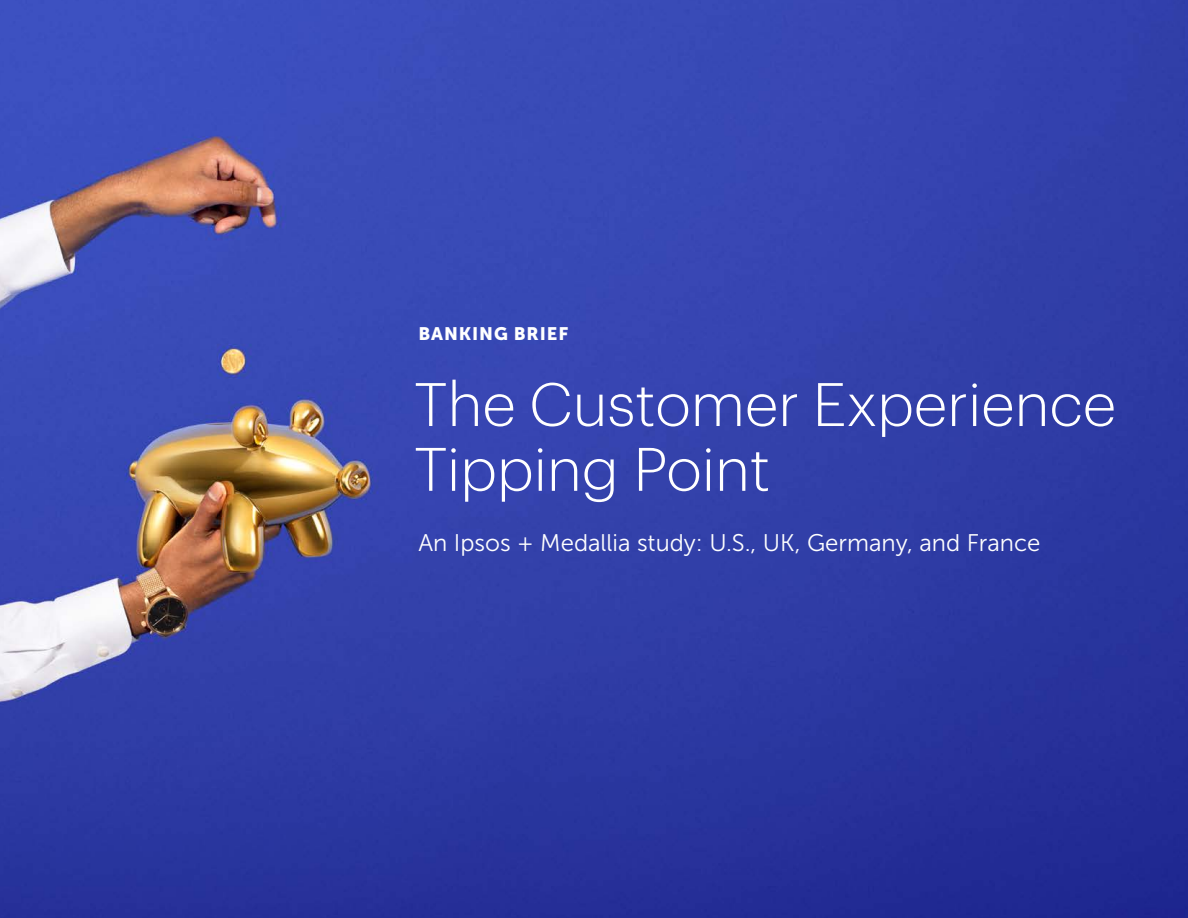
<style>
.page{position:relative;width:1188px;height:918px;background:#fff}
.page>*{position:absolute;margin:0;border:0;box-sizing:border-box;transform-origin:0 0}
.t1{font:300 60px/64.8px "Graphik";color:#fff}
.t2{font:24px "Museo Sans 300";color:#fff}
.t3{font:18px "Museo Sans 900";letter-spacing:.05em;color:#fff}
</style>
<div class="page">
<img style="left:0;top:0;width:1188px;height:918px">
<p class="t3" style="left:418px;top:324px;width:151px">BANKING BRIEF</p>
<h1 class="t1" style="left:414px;top:367px;width:704px">The Customer Experience<br>Tipping Point</h1>
<p class="t2" style="left:418px;top:530px;width:624px">An Ipsos + Medallia study: U.S., UK, Germany, and France</p>
</div>
